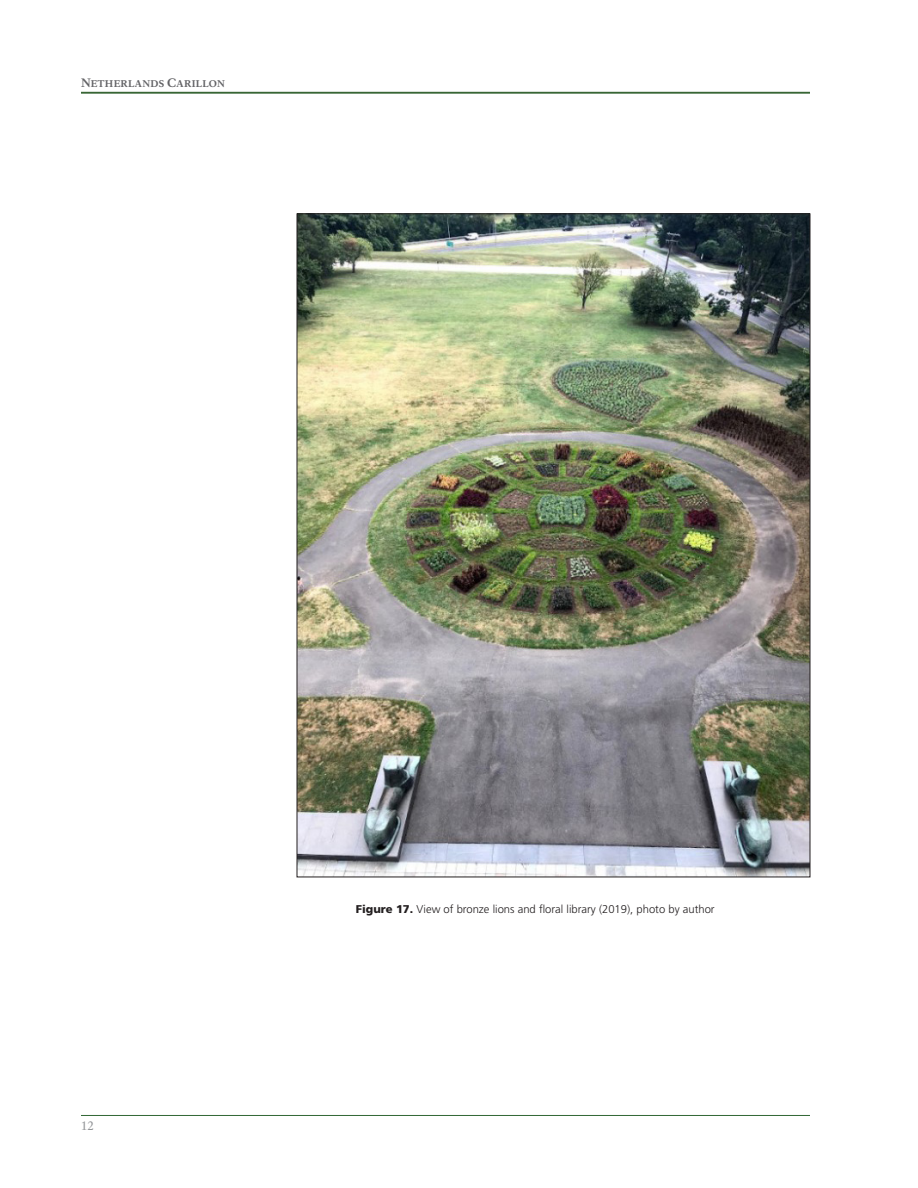
<style>
.page{position:relative;width:918px;height:1188px;background:#fff}
.page>*{position:absolute;margin:0;border:0;box-sizing:border-box;transform-origin:0 0}
.t1{font:12px "NPS Rawlinson OT";color:#939598}
.HSR_Figure_Caption{font:300 11.25px "Frutiger LT Std";color:#231f20}
.t2{font:9.6px "NPS Rawlinson OT Heavy SC800";letter-spacing:.025em;color:#636366}
.s1{font-size:12px}
.s2{font-weight:900}
</style>
<div class="page">
<hr style="left:81px;top:92px;width:729px;height:2px;background:#386635">
<hr style="left:81px;top:1115px;width:729px;height:1px;background:#316735">
<img style="left:299px;top:215px;width:509px;height:660px">
<p class="t2" style="left:81px;top:78px;width:145px"><span class="s1">N</span>ETHERLANDS <span class="s1">C</span>ARILLON</p>
<p class="t1" style="left:81px;top:1119px;width:14px">12</p>
<p class="HSR_Figure_Caption" style="left:356px;top:903px;width:360px"><span class="s2">Figure 17.</span> View of bronze lions and floral library (2019), photo by author</p>
</div>
